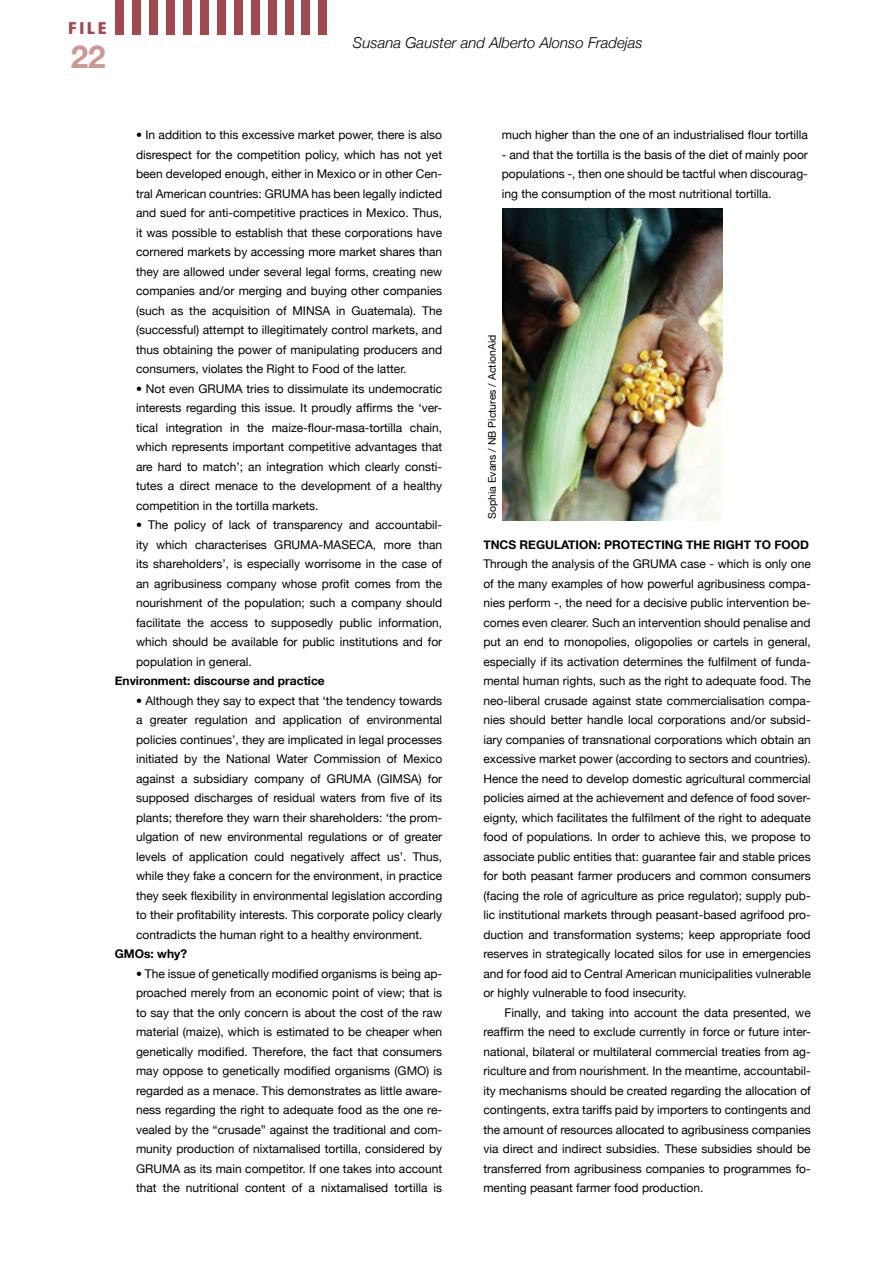
<style>
.page{position:relative;width:893px;height:1263px;background:#fff}
.page>*{position:absolute;margin:0;border:0;box-sizing:border-box;transform-origin:0 0}
.t1{font:700 31.5px "Helvetica Neue";color:#cd9796}
.t2{font:900 condensed 16.5px "Helvetica Neue";color:#a14950}
.t3{font:italic 300 15px "Helvetica Neue";color:#000}
.t4{font:12px/19.5px "Helvetica Neue";color:#000;text-align:justify}
.t5{font:700 12px "Helvetica Neue";color:#000}
.t6{font:10.5px "Helvetica Neue";color:#000}
.s1{font-weight:700}
</style>
<div class="page">
<div style="left:132px;top:0;width:8px;height:34px;background:#a14950"></div>
<div style="left:149px;top:0;width:8px;height:34px;background:#a14950"></div>
<div style="left:166px;top:0;width:9px;height:34px;background:#a14950"></div>
<div style="left:183px;top:0;width:9px;height:34px;background:#a14950"></div>
<div style="left:200px;top:0;width:9px;height:34px;background:#a14950"></div>
<div style="left:217px;top:0;width:9px;height:34px;background:#a14950"></div>
<div style="left:115px;top:0;width:8px;height:34px;background:#a14950"></div>
<div style="left:234px;top:0;width:9px;height:34px;background:#a14950"></div>
<div style="left:251px;top:0;width:9px;height:34px;background:#a14950"></div>
<div style="left:268px;top:0;width:9px;height:34px;background:#a14950"></div>
<div style="left:285px;top:0;width:9px;height:34px;background:#a14950"></div>
<div style="left:302px;top:0;width:8px;height:34px;background:#a14950"></div>
<div style="left:319px;top:0;width:8px;height:34px;background:#a14950"></div>
<img style="left:503px;top:209px;width:220px;height:311px">
<h2 class="t2" style="left:68px;top:18px;width:40px">file</h2>
<h1 class="t1" style="left:71px;top:37px;width:37px">22</h1>
<p class="t3" style="left:353px;top:34px;width:291px">Susana Gauster and Alberto Alonso Fradejas</p>
<p class="t4" style="left:136px;top:125px;width:308px"><span class="s1">•</span> In addition to this excessive market power, there is also disrespect for the competition policy, which has not yet been developed enough, either in Mexico or in other Cen&shy;tral American countries: GRUMA has been legally indicted and sued for anti-competitive practices in Mexico. Thus, it was possible to establish that these corporations have cornered markets by accessing more market shares than they are allowed under several legal forms, creating new companies and/or merging and buying other companies (such as the acquisition of MINSA in Guatemala). The (successful) attempt to illegitimately control markets, and thus obtaining the power of manipulating producers and consumers, violates the Right to Food of the latter.</p>
<p class="t4" style="left:136px;top:379px;width:308px"><span class="s1">•</span> Not even GRUMA tries to dissimulate its undemocratic interests regarding this issue. It proudly affirms the ‘ver&shy;tical integration in the maize-flour-masa-tortilla chain, which represents important competitive advantages that are hard to match’; an integration which clearly consti&shy;tutes a direct menace to the development of a healthy competition in the tortilla markets.</p>
<p class="t4" style="left:136px;top:515px;width:308px"><span class="s1">•</span> The policy of lack of transparency and accountabil&shy;ity which characterises GRUMA-MASECA, more than its shareholders’, is especially worrisome in the case of an agribusiness company whose profit comes from the nourishment of the population; such a company should facilitate the access to supposedly public information, which should be available for public institutions and for population in general.</p>
<p class="t5" style="left:115px;top:674px;width:211px">Environment: discourse and practice</p>
<p class="t4" style="left:136px;top:691px;width:308px"><span class="s1">•</span> Although they say to expect that ‘the tendency towards a greater regulation and application of environmental policies continues’, they are implicated in legal processes initiated by the National Water Commission of Mexico against a subsidiary company of GRUMA (GIMSA) for supposed discharges of residual waters from five of its plants; therefore they warn their shareholders: ‘the prom&shy;ulgation of new environmental regulations or of greater levels of application could negatively affect us’. Thus, while they fake a concern for the environment, in practice they seek flexibility in environmental legislation according to their profitability interests. This corporate policy clearly contradicts the human right to a healthy environment.</p>
<p class="t5" style="left:115px;top:947px;width:11px">GMO</p>
<p class="t5" style="left:144px;top:947px;width:44px">s: why?</p>
<p class="t4" style="left:136px;top:964px;width:308px"><span class="s1">•</span> The issue of genetically modified organisms is being ap&shy;proached merely from an economic point of view; that is to say that the only concern is about the cost of the raw material (maize), which is estimated to be cheaper when genetically modified. Therefore, the fact that consumers may oppose to genetically modified organisms (GMO) is regarded as a menace. This demonstrates as little aware&shy;ness regarding the right to adequate food as the one re&shy;vealed by the “crusade” against the traditional and com&shy;munity production of nixtamalised tortilla, considered by GRUMA as its main competitor. If one takes into account that the nutritional content of a nixtamalised tortilla is</p>
<p class="t4" style="left:502px;top:125px;width:308px">much higher than the one of an industrialised flour tortilla</p>
<p class="t4" style="left:502px;top:144px;width:308px">- and that the tortilla is the basis of the diet of mainly poor populations -, then one should be tactful when discourag&shy;ing the consumption of the most nutritional tortilla.</p>
<p class="t6" style="left:486px;top:519px;width:185px;rotate:-90deg">Sophia Evans / NB Pictures / ActionAid</p>
<p class="t5" style="left:483px;top:537px;width:326px">TNCs Regulation: protecting the right to food</p>
<p class="t4" style="left:483px;top:554px;width:329px">Through the analysis of the GRUMA case - which is only one of the many examples of how powerful agribusiness compa&shy;nies perform -, the need for a decisive public intervention be&shy;comes even clearer. Such an intervention should penalise and put an end to monopolies, oligopolies or cartels in general, especially if its activation determines the fulfilment of funda&shy;mental human rights, such as the right to adequate food. The neo-liberal crusade against state commercialisation compa&shy;nies should better handle local corporations and/or subsid&shy;iary companies of transnational corporations which obtain an excessive market power (according to sectors and countries).<br>Hence the need to develop domestic agricultural commercial policies aimed at the achievement and defence of food sover&shy;eignty, which facilitates the fulfilment of the right to adequate food of populations. In order to achieve this, we propose to associate public entities that: guarantee fair and stable prices for both peasant farmer producers and common consumers (facing the role of agriculture as price regulator); supply pub&shy;lic institutional markets through peasant-based agrifood pro&shy;duction and transformation systems; keep appropriate food reserves in strategically located silos for use in emergencies and for food aid to Central American municipalities vulnerable or highly vulnerable to food insecurity.</p>
<p class="t4" style="left:483px;top:1003px;width:329px;text-indent:21px">Finally, and taking into account the data presented, we reaffirm the need to exclude currently in force or future inter&shy;national, bilateral or multilateral commercial treaties from ag&shy;riculture and from nourishment. In the meantime, accountabil&shy;ity mechanisms should be created regarding the allocation of contingents, extra tariffs paid by importers to contingents and the amount of resources allocated to agribusiness companies via direct and indirect subsidies. These subsidies should be transferred from agribusiness companies to programmes fo&shy;menting peasant farmer food production.</p>
</div>
